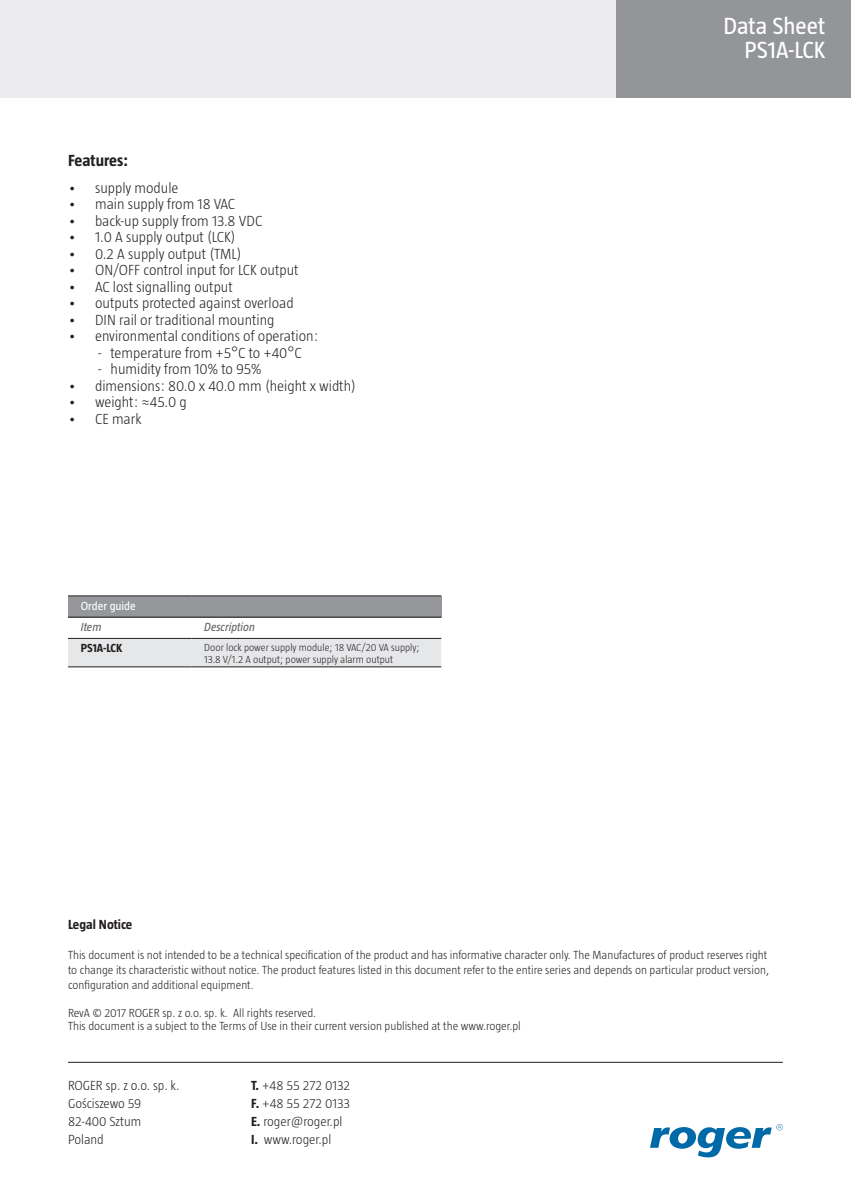
<style>
.page{position:relative;width:851px;height:1191px;background:#fff}
.page>*{position:absolute;margin:0;border:0;box-sizing:border-box;transform-origin:0 0}
.t1{font:300 24px/24px "Taz";color:#fff;text-align:right}
.t2{font:24px/24px "Taz";color:#fff;text-align:right}
.t3{font:700 16.5px "Taz";color:#231f20}
.t4{font:300 15px "Taz";color:#231f20}
.t5{font:300 13.5px/18px "Taz";color:#231f20}
.t6{font:700 13.5px "Taz";color:#231f20}
.t7{font:300 12px/15px "Taz";color:#231f20}
.t8{font:italic 12px "Taz";color:#636366}
.t9{font:12px "Taz";color:#fff}
.t10{font:700 12px "Taz";color:#231f20}
.t11{font:300 10.5px/11.6px "Taz";color:#231f20}
.s1{font-weight:700}
</style>
<div class="page">
<div style="left:612px;top:0;width:238px;height:98px;background:#939598"></div>
<div style="left:0;top:0;width:615px;height:97px;background:#ececee"></div>
<svg style="left:650px;top:1124px;width:132px;height:33px"></svg>
<div style="left:68px;top:596px;width:373px;height:21px;background:#95979a"></div>
<div style="left:68px;top:639px;width:373px;height:27px;background:#e6e7e9"></div>
<hr style="left:68px;top:638px;width:123px;height:1px;background:#231f20">
<hr style="left:191px;top:638px;width:250px;height:1px;background:#231f20">
<hr style="left:68px;top:595px;width:123px;height:1px;background:#231f20">
<hr style="left:191px;top:595px;width:250px;height:1px;background:#231f20">
<hr style="left:68px;top:617px;width:123px;height:1px;background:#231f20">
<hr style="left:191px;top:617px;width:250px;height:1px;background:#231f20">
<hr style="left:68px;top:666px;width:123px;height:1px;background:#231f20">
<hr style="left:191px;top:666px;width:250px;height:1px;background:#231f20">
<hr style="left:68px;top:1062px;width:714px;height:1px;background:#231f20">
<h2 class="t3" style="left:68px;top:151px;width:62px">Features:</h2>
<p class="t4" style="left:68px;top:179px;width:112px">• supply module</p>
<p class="t4" style="left:68px;top:196px;width:168px">• main supply from 18 VAC</p>
<p class="t4" style="left:68px;top:212px;width:196px">• back-up supply from 13.8 VDC</p>
<p class="t4" style="left:68px;top:229px;width:169px">• 1.0 A supply output (LCK)</p>
<p class="t4" style="left:68px;top:245px;width:175px">• 0.2 A supply output (TML)</p>
<p class="t4" style="left:68px;top:262px;width:232px">• ON/OFF control input for LCK output</p>
<p class="t4" style="left:68px;top:278px;width:166px">• AC lost signalling output</p>
<p class="t4" style="left:68px;top:295px;width:227px">• outputs protected against overload</p>
<p class="t4" style="left:68px;top:311px;width:208px">• DIN rail or traditional mounting</p>
<p class="t4" style="left:68px;top:328px;width:252px">• environmental conditions of operation:</p>
<p class="t4" style="left:98px;top:344px;width:205px">- temperature from +5°C to +40°C</p>
<p class="t4" style="left:98px;top:361px;width:165px">- humidity from 10% to 95%</p>
<p class="t4" style="left:68px;top:377px;width:289px">• dimensions: 80.0 x 40.0 mm (height x width)</p>
<p class="t4" style="left:68px;top:394px;width:120px">• weight: ≈45.0 g</p>
<p class="t4" style="left:68px;top:410px;width:75px">• CE mark</p>
<p class="t9" style="left:81px;top:599px;width:57px">Order guide</p>
<p class="t8" style="left:81px;top:620px;width:22px">Item</p>
<p class="t8" style="left:204px;top:620px;width:52px">Description</p>
<p class="t10" style="left:81px;top:641px;width:43px">PS1A-LCK</p>
<p class="t11" style="left:204px;top:641px;width:217px">Door lock power supply module; 18 VAC/20 VA supply;<br>13.8 V/1.2 A output; power supply alarm output</p>
<h1 class="t2" style="left:723px;top:14px;width:103px">Data Sheet<br>PS1A-LCK</h1>
<h1 class="t1" style="left:686px;top:20px;width:136px">Kontrolery serii<br>PRxx1</h1>
<p class="t6" style="left:68px;top:916px;width:66px">Legal Notice</p>
<p class="t7" style="left:68px;top:946px;width:702px">This document is not intended to be a technical specification of the product and has informative character only. The Manufactures of product reserves right to change its characteristic without notice. The product features listed in this document refer to the entire series and depends on particular product version, configuration and additional equipment.</p>
<p class="t7" style="left:68px;top:1006px;width:454px;line-height:13.2px">RevA © 2017 ROGER sp. z o.o. sp. k. All rights reserved.<br>This document is a subject to the Terms of Use in their current version published at the www.roger.pl</p>
<p class="t5" style="left:68px;top:1076px;width:113px">ROGER sp. z o.o. sp. k.<br>Gościszewo 59<br>82-400 Sztum<br>Poland</p>
<p class="t5" style="left:251px;top:1076px;width:101px"><span class="s1">T.</span> +48 55 272 0132<br><span class="s1">F.</span> +48 55 272 0133<br><span class="s1">E.</span> roger@roger.pl<br><span class="s1">I.</span> www.roger.pl</p>
</div>
